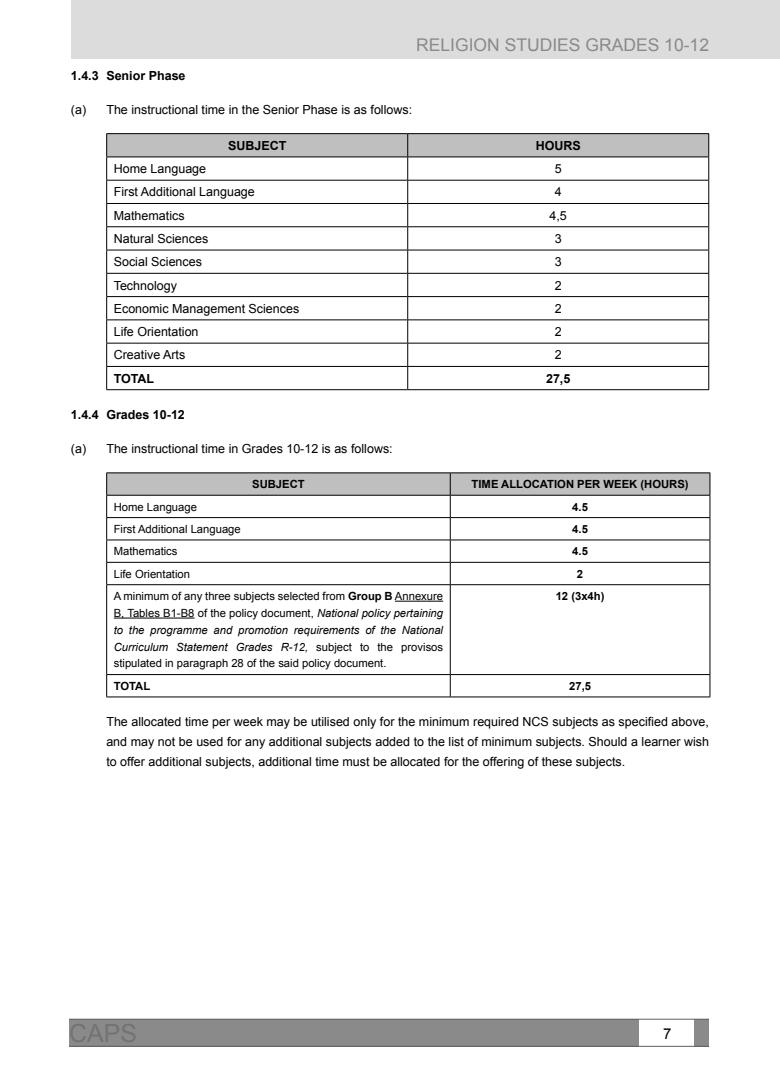
<style>
.page{position:relative;width:780px;height:1088px;background:#fff}
.page>*{position:absolute;margin:0;border:0;box-sizing:border-box;transform-origin:0 0}
.t1{font:25px "Arial";color:#737373}
.t2{font:17.5px "Arial";color:#8a8a8a}
.t3{font:15px "Arial";color:#000}
.t4{font:12.5px/20px "Arial";color:#000;text-align:justify}
.t5{font:700 12.5px "Arial";color:#000}
.t6{font:11.25px/16.9px "Arial";color:#000;text-align:justify}
.t7{font:700 11.25px "Arial";color:#000}
.s1{font-weight:700}
.s2{font-style:italic}
</style>
<div class="page">
<div style="left:71px;top:0;width:709px;height:58px;background:#dcdcdc"></div>
<div style="left:69px;top:1019px;width:569px;height:27px;background:#8a8a8a"></div>
<div style="left:694px;top:1019px;width:15px;height:27px;background:#8a8a8a"></div>
<hr style="left:69px;top:1046px;width:640px;height:1px;background:#5f5f5f">
<hr style="left:69px;top:1019px;width:640px;height:1px;background:#5f5f5f">
<hr style="left:106px;top:133px;width:301px;height:1px;background:#000">
<hr style="left:407px;top:133px;width:302px;height:1px;background:#000">
<svg style="left:106px;top:134px;width:603px;height:255px"></svg>
<hr style="left:106px;top:389px;width:301px;height:1px;background:#000">
<hr style="left:407px;top:389px;width:302px;height:1px;background:#000">
<hr style="left:106px;top:472px;width:344px;height:1px;background:#000">
<hr style="left:450px;top:472px;width:260px;height:1px;background:#000">
<svg style="left:106px;top:473px;width:604px;height:111px"></svg>
<hr style="left:106px;top:584px;width:344px;height:1px;background:#000">
<hr style="left:106px;top:585px;width:1px;height:89px;background:#000">
<hr style="left:450px;top:584px;width:260px;height:1px;background:#000">
<hr style="left:450px;top:585px;width:1px;height:89px;background:#000">
<hr style="left:709px;top:585px;width:1px;height:89px;background:#000">
<hr style="left:106px;top:674px;width:344px;height:1px;background:#000">
<svg style="left:106px;top:675px;width:1px;height:22px"></svg>
<hr style="left:450px;top:674px;width:260px;height:1px;background:#000">
<svg style="left:450px;top:675px;width:1px;height:22px"></svg>
<svg style="left:709px;top:675px;width:1px;height:22px"></svg>
<hr style="left:106px;top:697px;width:344px;height:1px;background:#000">
<hr style="left:450px;top:697px;width:260px;height:1px;background:#000">
<hr style="left:395px;top:601px;width:48px;height:1px;background:#000">
<hr style="left:114px;top:618px;width:80px;height:1px;background:#000">
<h2 class="t2" style="left:416px;top:35px;width:294px">RELIGION STUDIES GRADES 10-12</h2>
<p class="t5" style="left:71px;top:69px;width:116px">1.4.3 SENIOR PHASE</p>
<p class="t4" style="left:71px;top:100px;width:343px">(a) The instructional time in the Senior Phase is as follows:</p>
<p class="t5" style="left:228px;top:138px;width:59px">SU BJECT</p>
<p class="t5" style="left:535px;top:138px;width:19px">HOURS</p>
<p class="t4" style="left:114px;top:159px;width:94px">Home Language</p>
<p class="t4" style="left:554px;top:159px;width:8px">5</p>
<p class="t4" style="left:114px;top:182px;width:143px">First Additional Language</p>
<p class="t4" style="left:554px;top:182px;width:8px">4</p>
<p class="t4" style="left:114px;top:205px;width:72px">Mathematics</p>
<p class="t4" style="left:549px;top:205px;width:19px">4,5</p>
<p class="t4" style="left:114px;top:229px;width:96px">Natural Sciences</p>
<p class="t4" style="left:554px;top:229px;width:8px">3</p>
<p class="t4" style="left:114px;top:252px;width:90px">Social Sciences</p>
<p class="t4" style="left:554px;top:252px;width:8px">3</p>
<p class="t4" style="left:114px;top:275px;width:65px">Technology</p>
<p class="t4" style="left:554px;top:275px;width:8px">2</p>
<p class="t4" style="left:114px;top:298px;width:187px">Economic Management Sciences</p>
<p class="t4" style="left:554px;top:298px;width:8px">2</p>
<p class="t4" style="left:114px;top:322px;width:86px">Life Orientation</p>
<p class="t4" style="left:554px;top:322px;width:8px">2</p>
<p class="t4" style="left:114px;top:345px;width:73px">Creative Arts</p>
<p class="t4" style="left:554px;top:345px;width:8px">2</p>
<p class="t5" style="left:114px;top:371px;width:6px">TOTAL</p>
<p class="t5" style="left:546px;top:371px;width:26px">27,5</p>
<p class="t5" style="left:71px;top:408px;width:115px">1.4.4 GRADES 10-12</p>
<p class="t4" style="left:71px;top:439px;width:323px">(a) The instructional time in Grades 10-12 is as follows:</p>
<p class="t7" style="left:252px;top:478px;width:54px">SUBJ ECT</p>
<p class="t7" style="left:471px;top:478px;width:218px">TIME ALLOCATION PER WEEK (HOURS)</p>
<p class="t6" style="left:114px;top:498px;width:85px">Home Language</p>
<p class="t7" style="left:572px;top:500px;width:17px">4.5</p>
<p class="t6" style="left:114px;top:520px;width:128px">First Additional Language</p>
<p class="t7" style="left:572px;top:523px;width:17px">4.5</p>
<p class="t6" style="left:114px;top:543px;width:65px">Mathematics</p>
<p class="t7" style="left:572px;top:545px;width:17px">4.5</p>
<p class="t6" style="left:114px;top:565px;width:78px">Life Orientation</p>
<p class="t7" style="left:577px;top:567px;width:8px">2</p>
<p class="t6" style="left:114px;top:587px;width:331px">A minimum of any three subjects selected from <span class="s1">GROUP B</span> Annexure B, Tables B1-B8 of the policy document, <span class="s2">National policy pertaining to the programme and promotion requirements of the National Curriculum Statement Grades R-12,</span> subject to the provisos stipulated in paragraph 28 of the said policy document.</p>
<p class="t7" style="left:555px;top:590px;width:50px">12 (3X4H)</p>
<p class="t7" style="left:114px;top:679px;width:6px">TOTAL</p>
<p class="t7" style="left:569px;top:679px;width:23px">27,5</p>
<p class="t4" style="left:106px;top:712px;width:604px">The allocated time per week may be utilised only for the minimum required NCS subjects as specified above, and may not be used for any additional subjects added to the list of minimum subjects. Should a learner wish to offer additional subjects, additional time must be allocated for the offering of these subjects.</p>
<h1 class="t1" style="left:69px;top:1019px;width:70px">CAPS</h1>
<p class="t3" style="left:663px;top:1025px;width:10px">7</p>
</div>
